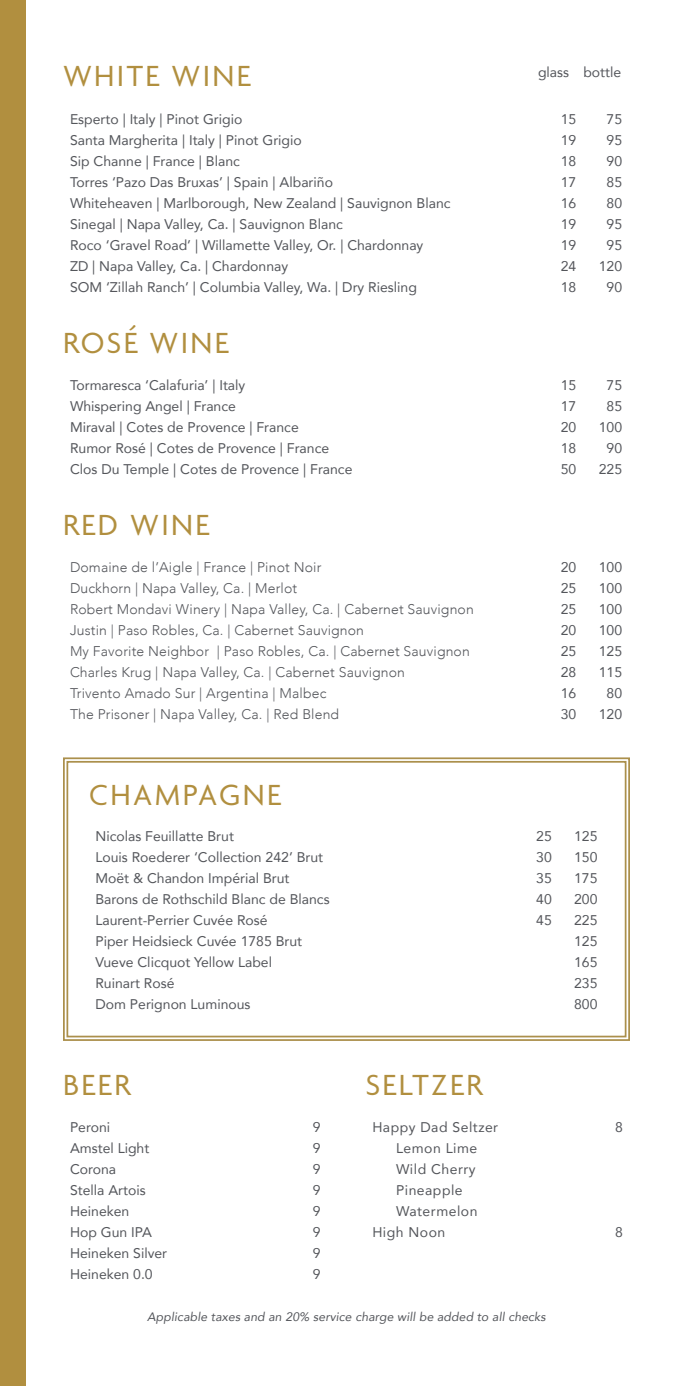
<style>
.page{position:relative;width:693px;height:1386px;background:#fff}
.page>*{position:absolute;margin:0;border:0;box-sizing:border-box;transform-origin:0 0}
.t1{font:31.5px "Agenda";letter-spacing:.075em;color:#b18f3f}
.Small{font:14px/21px "Avenir";color:#54565b;text-align:justify}
.Body{font:300 14px/21px "Avenir";letter-spacing:.01em;color:#54565b}
.Small-2{font:14px "Avenir";letter-spacing:.035em;color:#54565b}
.Legal_Italic{font:italic 12.25px "Avenir";letter-spacing:.01em;color:#54565b}
</style>
<div class="page">
<div style="left:0;top:0;width:26px;height:1386px;background:#b18f3f"></div>
<svg style="left:63px;top:757px;width:567px;height:284px"></svg>
<div style="left:67px;top:761px;width:559px;height:276px;border:2px solid #ab904c"></div>
<h3 class="t1" style="left:63px;top:59px;width:189px">WHITE WINE</h3>
<p class="Small" style="left:538px;top:61px;width:33px">glass</p>
<p class="Small" style="left:583px;top:61px;width:39px">bottle</p>
<p class="Small" style="left:70px;top:108px;width:174px">Esperto | Italy | Pinot Grigio</p>
<p class="Small" style="left:70px;top:129px;width:233px">Santa Margherita | Italy | Pinot Grigio<br>Sip Channe | France | Blanc</p>
<p class="Small" style="left:70px;top:171px;width:265px">Torres ‘Pazo Das Bruxas’ | Spain | Albariño</p>
<p class="Small" style="left:70px;top:192px;width:382px">Whiteheaven | Marlborough, New Zealand | Sauvignon Blanc<br>Sinegal | Napa Valley, Ca. | Sauvignon Blanc</p>
<p class="Small" style="left:70px;top:234px;width:355px">Roco ‘Gravel Road’ | Willamette Valley, Or. | Chardonnay</p>
<p class="Small" style="left:70px;top:255px;width:349px">ZD | Napa Valley, Ca. | Chardonnay<br>SOM ‘Zillah Ranch’ | Columbia Valley, Wa. | Dry Riesling</p>
<p class="Small" style="left:561px;top:108px;width:17px">15<br>19<br>18<br>17<br>16<br>19<br>19<br>24<br>18</p>
<p class="Small" style="left:599px;top:108px;width:25px;text-align:center">75<br>95<br>90<br>85<br>80<br>95<br>95<br>120<br>90</p>
<h3 class="t1" style="left:63px;top:326px;width:167px">ROSÉ WINE</h3>
<p class="Small" style="left:70px;top:374px;width:177px">Tormaresca ‘Calafuria’ | Italy</p>
<p class="Small" style="left:70px;top:395px;width:167px">Whispering Angel | France</p>
<p class="Small" style="left:70px;top:416px;width:230px">Miraval | Cotes de Provence | France</p>
<p class="Small" style="left:70px;top:437px;width:261px">Rumor Rosé | Cotes de Provence | France</p>
<p class="Small" style="left:70px;top:458px;width:284px">Clos Du Temple | Cotes de Provence | France</p>
<h3 class="t1" style="left:63px;top:508px;width:148px">RED WINE</h3>
<p class="Body" style="left:70px;top:557px;width:253px">Domaine de l’Aigle | France | Pinot Noir</p>
<p class="Body" style="left:70px;top:578px;width:229px">Duckhorn | Napa Valley, Ca. | Merlot</p>
<p class="Body" style="left:70px;top:599px;width:405px">Robert Mondavi Winery | Napa Valley, Ca. | Cabernet Sauvignon</p>
<p class="Body" style="left:70px;top:620px;width:401px">Justin | Paso Robles, Ca. | Cabernet Sauvignon<br>My Favorite Neighbor | Paso Robles, Ca. | Cabernet Sauvignon</p>
<p class="Body" style="left:70px;top:662px;width:337px">Charles Krug | Napa Valley, Ca. | Cabernet Sauvignon</p>
<p class="Body" style="left:70px;top:683px;width:258px">Trivento Amado Sur | Argentina | Malbec</p>
<p class="Body" style="left:70px;top:704px;width:271px">The Prisoner | Napa Valley, Ca. | Red Blend</p>
<h3 class="t1" style="left:89px;top:778px;width:194px">CHAMPAGNE</h3>
<p class="Small" style="left:95px;top:825px;width:140px">Nicolas Feuillatte Brut</p>
<p class="Small" style="left:95px;top:846px;width:229px">Louis Roederer ‘Collection 242’ Brut</p>
<p class="Small" style="left:95px;top:867px;width:236px">Moët &amp; Chandon Impérial Brut<br>Barons de Rothschild Blanc de Blancs</p>
<p class="Small" style="left:95px;top:909px;width:174px">Laurent-Perrier Cuvée Rosé</p>
<p class="Small" style="left:95px;top:930px;width:208px">Piper Heidsieck Cuvée 1785 Brut</p>
<p class="Small" style="left:95px;top:951px;width:178px">Vueve Clicquot Yellow Label</p>
<p class="Small" style="left:95px;top:972px;width:81px">Ruinart Rosé</p>
<p class="Small" style="left:95px;top:993px;width:157px">Dom Perignon Luminous</p>
<h3 class="t1" style="left:63px;top:1068px;width:69px">BEER</h3>
<h3 class="t1" style="left:365px;top:1068px;width:119px">SELTZER</h3>
<p class="Small" style="left:70px;top:1116px;width:42px">Peroni</p>
<p class="Small" style="left:70px;top:1137px;width:81px">Amstel Light</p>
<p class="Small" style="left:70px;top:1158px;width:48px">Corona</p>
<p class="Small" style="left:70px;top:1179px;width:77px">Stella Artois</p>
<p class="Small" style="left:70px;top:1200px;width:61px">Heineken</p>
<p class="Small" style="left:70px;top:1221px;width:83px">Hop Gun IPA</p>
<p class="Small" style="left:70px;top:1242px;width:99px">Heineken Silver</p>
<p class="Small" style="left:70px;top:1263px;width:84px">Heineken 0.0</p>
<p class="Small" style="left:313px;top:1116px;width:9px">9<br>9<br>9<br>9<br>9<br>9<br>9<br>9</p>
<p class="Small-2" style="left:372px;top:1116px;width:127px">Happy Dad Seltzer</p>
<p class="Small-2" style="left:396px;top:1137px;width:83px">Lemon Lime</p>
<p class="Small-2" style="left:396px;top:1158px;width:81px">Wild Cherry</p>
<p class="Small-2" style="left:396px;top:1179px;width:68px">Pineapple</p>
<p class="Small-2" style="left:396px;top:1200px;width:83px">Watermelon</p>
<p class="Small-2" style="left:372px;top:1221px;width:74px">High Noon</p>
<p class="Small" style="left:561px;top:374px;width:17px">15<br>17<br>20<br>18<br>50</p>
<p class="Small" style="left:599px;top:374px;width:25px;text-align:center">75<br>85<br>100<br>90<br>225</p>
<p class="Small" style="left:561px;top:556px;width:17px">20<br>25<br>25<br>20<br>25<br>28<br>16<br>30</p>
<p class="Small" style="left:599px;top:556px;width:25px">100<br>100<br>100</p>
<p class="Small" style="left:599px;top:619px;width:25px;text-align:center">100<br>125<br>115<br>80<br>120</p>
<p class="Small" style="left:536px;top:825px;width:17px">25<br>30<br>35<br>40<br>45</p>
<p class="Small" style="left:574px;top:825px;width:25px">125<br>150<br>175<br>200<br>225<br>125<br>165<br>235<br>800</p>
<p class="Small" style="left:615px;top:1117px;width:9px">8</p>
<p class="Small" style="left:615px;top:1222px;width:9px">8</p>
<p class="Legal_Italic" style="left:147px;top:1310px;width:400px">Applicable taxes and an 20% service charge will be added to all checks</p>
</div>
